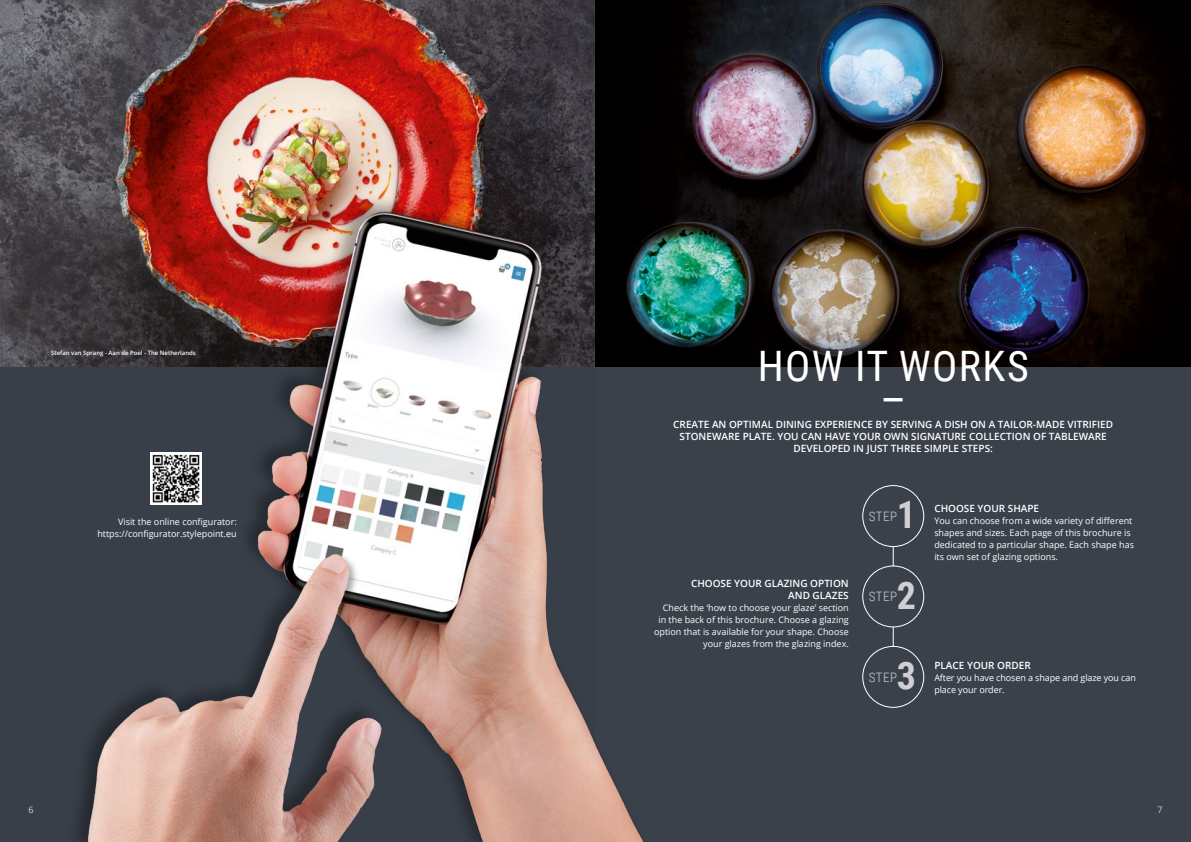
<style>
.page{position:relative;width:1191px;height:842px;background:#fff}
.page>*{position:absolute;margin:0;border:0;box-sizing:border-box;transform-origin:0 0}
.t1{font:46px "Roboto Condensed";color:#fff}
.t2{font:42px "Roboto Condensed";letter-spacing:.035em;color:#fff}
.t3{font:700 38px "Roboto Condensed";color:#d1cfd4}
.t4{font:300 13px "Roboto Condensed";letter-spacing:.035em;color:#d1cfd4}
.t5{font:600 10px/12px "Open Sans";color:#fff;text-align:center}
.t6{font:9px/12px "Open Sans";color:#fff}
.t7{font:9px "Open Sans";color:#d1cfd4}
.t8{font:600 6px "Open Sans";color:#fff}
</style>
<div class="page">
<div style="left:0;top:0;width:595px;height:842px;background:#393f49"></div>
<div style="left:595px;top:352px;width:596px;height:490px;background:#3b414b"></div>
<img style="left:0;top:0;width:1191px;height:366px">
<img style="left:69px;top:131px;width:637px;height:711px">
<div style="left:862px;top:565px;width:62px;height:62px;border:1px solid #fff;border-radius:50%"></div>
<div style="left:862px;top:485px;width:62px;height:62px;border:1px solid #fff;border-radius:50%"></div>
<div style="left:862px;top:646px;width:62px;height:62px;border:1px solid #fff;border-radius:50%"></div>
<svg style="left:892px;top:547px;width:1px;height:19px"></svg>
<svg style="left:892px;top:626px;width:1px;height:21px"></svg>
<img style="left:150px;top:453px;width:52px;height:52px">
<p class="t8" style="left:51px;top:348px;width:146px">Stefan van Sprang - Aan de Poel - The Netherlands</p>
<h2 class="t2" style="left:757px;top:337px;width:272px">HOW IT WORKS</h2>
<p class="t5" style="left:673px;top:418px;width:441px">CREATE AN OPTIMAL DINING EXPERIENCE BY SERVING A DISH ON A TAILOR-MADE VITRIFIED</p>
<h1 class="t1" style="left:880px;top:367px;width:28px">–</h1>
<p class="t5" style="left:679px;top:430px;width:429px">STONEWARE PLATE. YOU CAN HAVE YOUR OWN SIGNATURE COLLECTION OF TABLEWARE<br>DEVELOPED IN JUST THREE SIMPLE STEPS:</p>
<p class="t6" style="left:97px;top:516px;width:141px;text-align:right">Visit the online configurator: https://configurator.stylepoint.eu</p>
<p class="t5" style="left:691px;top:577px;width:159px;text-align:right">CHOOSE YOUR GLAZING OPTION<br>AND GLAZES</p>
<p class="t6" style="left:654px;top:601px;width:196px;text-align:right">Check the ‘how to choose your glaze’ section in the back of this brochure. Choose a glazing option that is available for your shape. Choose your glazes from the glazing index.</p>
<h3 class="t4" style="left:868px;top:507px;width:30px">STEP</h3>
<h3 class="t3" style="left:897px;top:488px;width:21px">1</h3>
<h3 class="t4" style="left:868px;top:588px;width:30px">STEP</h3>
<h3 class="t3" style="left:897px;top:569px;width:21px">2</h3>
<p class="t5" style="left:934px;top:502px;width:106px">CHOOSE YOUR SHAPE</p>
<p class="t6" style="left:934px;top:514px;width:201px">You can choose from a wide variety of different shapes and sizes. Each page of this brochure is dedicated to a particular shape. Each shape has its own set of glazing options.</p>
<h3 class="t4" style="left:868px;top:668px;width:30px">STEP</h3>
<h3 class="t3" style="left:897px;top:649px;width:21px">3</h3>
<p class="t5" style="left:934px;top:659px;width:98px">PLACE YOUR ORDER</p>
<p class="t6" style="left:934px;top:671px;width:203px">After you have chosen a shape and glaze you can place your order.</p>
<p class="t7" style="left:28px;top:803px;width:7px">6</p>
<p class="t7" style="left:1157px;top:803px;width:7px">7</p>
</div>
